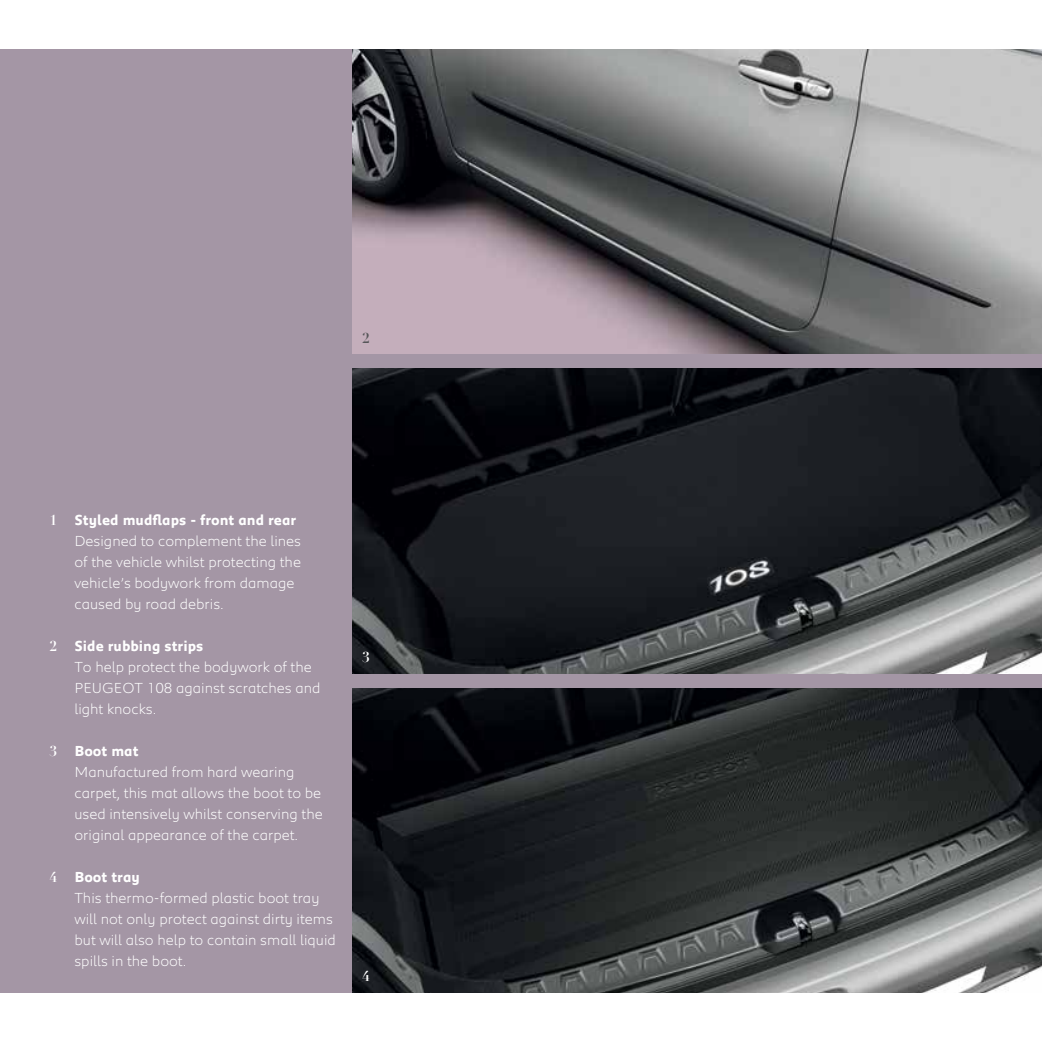
<style>
.page{position:relative;width:1042px;height:1042px;background:#fff}
.page>*{position:absolute;margin:0;border:0;box-sizing:border-box;transform-origin:0 0}
.t1{font:300 14.88px/21px "Peugeot";color:#fff}
.t2{font:700 14px "Didot";color:#fff}
.t3{font:700 14px "Didot";color:#565659}
.s1{font-family:"Didot";font-weight:700;font-size:14px}
.s2{font-weight:700}
</style>
<div class="page">
<div style="left:0;top:50px;width:1042px;height:942px;background:#a496a5"></div>
<img style="left:352px;top:50px;width:690px;height:304px">
<img style="left:352px;top:688px;width:690px;height:304px">
<img style="left:352px;top:369px;width:690px;height:304px">
<p class="t3" style="left:362px;top:329px;width:9px">2</p>
<p class="t1" style="left:74px;top:509px;width:228px;text-indent:-25px"><span class="s1">1</span> <span class="s2">Styled mudflaps - front and rear<br></span>Designed to complement the lines of the vehicle whilst protecting the vehicle’s bodywork from damage caused by road debris.</p>
<p class="t1" style="left:74px;top:635px;width:248px;text-indent:-25px"><span class="s1">2</span> <span class="s2">Side rubbing strips<br></span>To help protect the bodywork of the<br>PEUGEOT 108 against scratches and light knocks.</p>
<p class="t1" style="left:74px;top:740px;width:250px;text-indent:-25px"><span class="s1">3</span> <span class="s2">Boot mat<br></span>Manufactured from hard wearing carpet, this mat allows the boot to be used intensively whilst conserving the original appearance of the carpet.</p>
<p class="t1" style="left:74px;top:866px;width:263px;text-indent:-25px"><span class="s1">4</span> <span class="s2">Boot tray<br></span>This thermo-formed plastic boot tray will not only protect against dirty items but will also help to contain small liquid spills in the boot.</p>
<p class="t2" style="left:362px;top:648px;width:9px">3</p>
<p class="t2" style="left:362px;top:967px;width:9px">4</p>
</div>
